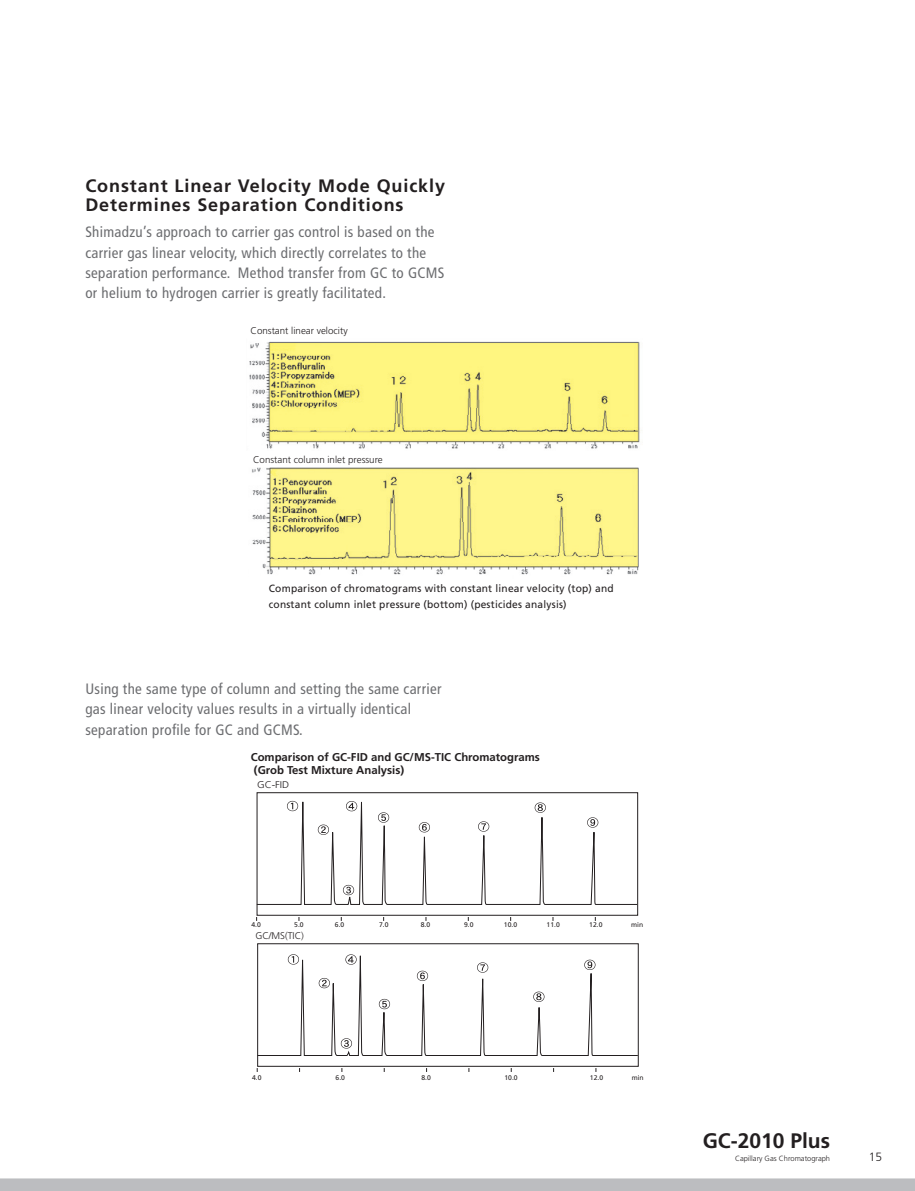
<style>
.page{position:relative;width:915px;height:1191px;background:#fff}
.page>*{position:absolute;margin:0;border:0;box-sizing:border-box;transform-origin:0 0}
.t1{font:700 21px "Frutiger";color:#231f20}
.t2{font:700 18px/19.5px "Frutiger";letter-spacing:.05em;color:#231f20}
.t3{font:condensed 15px/20.2px "Frutiger";letter-spacing:.02em;color:#6c6d70}
.t4{font:300 12px "Frutiger";color:#231f20}
.t5{font:700 11.4px/12.9px "Frutiger";color:#231f20}
.t6{font:10.5px/16.2px "Frutiger";letter-spacing:.02em;color:#231f20}
.t7{font:300 9.75px "Frutiger";color:#231f20}
.t8{font:300 9.75px "Frutiger";color:#231f20;scale:1.09 1}
.t9{font:300 7.5px "Frutiger";color:#231f20}
.t10{font:6.75px "Frutiger";color:#231f20}
</style>
<div class="page">
<img style="left:249px;top:341px;width:391px;height:108px">
<img style="left:252px;top:467px;width:387px;height:108px">
<svg style="left:256px;top:792px;width:381px;height:112px"></svg>
<svg style="left:257px;top:801px;width:380px;height:103px"></svg>
<svg style="left:257px;top:919px;width:381px;height:136px"></svg>
<svg style="left:257px;top:954px;width:380px;height:101px"></svg>
<div style="left:0;top:1178px;width:914px;height:13px;background:#bcbdc0"></div>
<p class="t2" style="left:85px;top:175px;width:361px">Constant Linear Velocity Mode Quickly<br>Determines Separation Conditions</p>
<p class="t3" style="left:85px;top:222px;width:360px">Shimadzu’s approach to carrier gas control is based on the carrier gas linear velocity, which directly correlates to the separation performance. Method transfer from GC to GCMS or helium to hydrogen carrier is greatly facilitated.</p>
<p class="t7" style="left:250px;top:325px;width:99px">Constant linear velocity</p>
<p class="t7" style="left:253px;top:454px;width:131px">Constant column inlet pressure</p>
<p class="t6" style="left:269px;top:580px;width:346px">Comparison of chromatograms with constant linear velocity (top) and constant column inlet pressure (bottom) (pesticides analysis)</p>
<p class="t3" style="left:85px;top:679px;width:357px">Using the same type of column and setting the same carrier gas linear velocity values results in a virtually identical separation profile for GC and GCMS.</p>
<p class="t5" style="left:251px;top:750px;width:290px">Comparison of GC-FID and GC/MS-TIC Chromatograms (Grob Test Mixture Analysis)</p>
<p class="t8" style="left:257px;top:779px;width:31px">GC-FID</p>
<p class="t10" style="left:251px;top:920px;width:11px">4.0</p>
<p class="t10" style="left:294px;top:920px;width:11px">5.0</p>
<p class="t10" style="left:335px;top:920px;width:11px">6.0</p>
<p class="t10" style="left:379px;top:920px;width:11px">7.0</p>
<p class="t10" style="left:420px;top:920px;width:11px">8.0</p>
<p class="t10" style="left:464px;top:920px;width:11px">9.0</p>
<p class="t10" style="left:503px;top:920px;width:15px">10.0</p>
<p class="t10" style="left:546px;top:920px;width:15px">11.0</p>
<p class="t10" style="left:589px;top:920px;width:15px">12.0</p>
<p class="t10" style="left:631px;top:920px;width:14px">min</p>
<p class="t7" style="left:255px;top:929px;width:50px">GC/MS(TIC)</p>
<p class="t10" style="left:252px;top:1073px;width:11px">4.0</p>
<p class="t10" style="left:335px;top:1073px;width:11px">6.0</p>
<p class="t10" style="left:421px;top:1073px;width:11px">8.0</p>
<p class="t10" style="left:504px;top:1073px;width:15px">10.0</p>
<p class="t10" style="left:589px;top:1073px;width:15px">12.0</p>
<p class="t10" style="left:631px;top:1073px;width:14px">min</p>
<h1 class="t1" style="left:702px;top:1128px;width:129px">GC-2010 Plus</h1>
<p class="t9" style="left:734px;top:1154px;width:97px">Capillary Gas Chromatograph</p>
<p class="t4" style="left:868px;top:1150px;width:15px">15</p>
</div>
